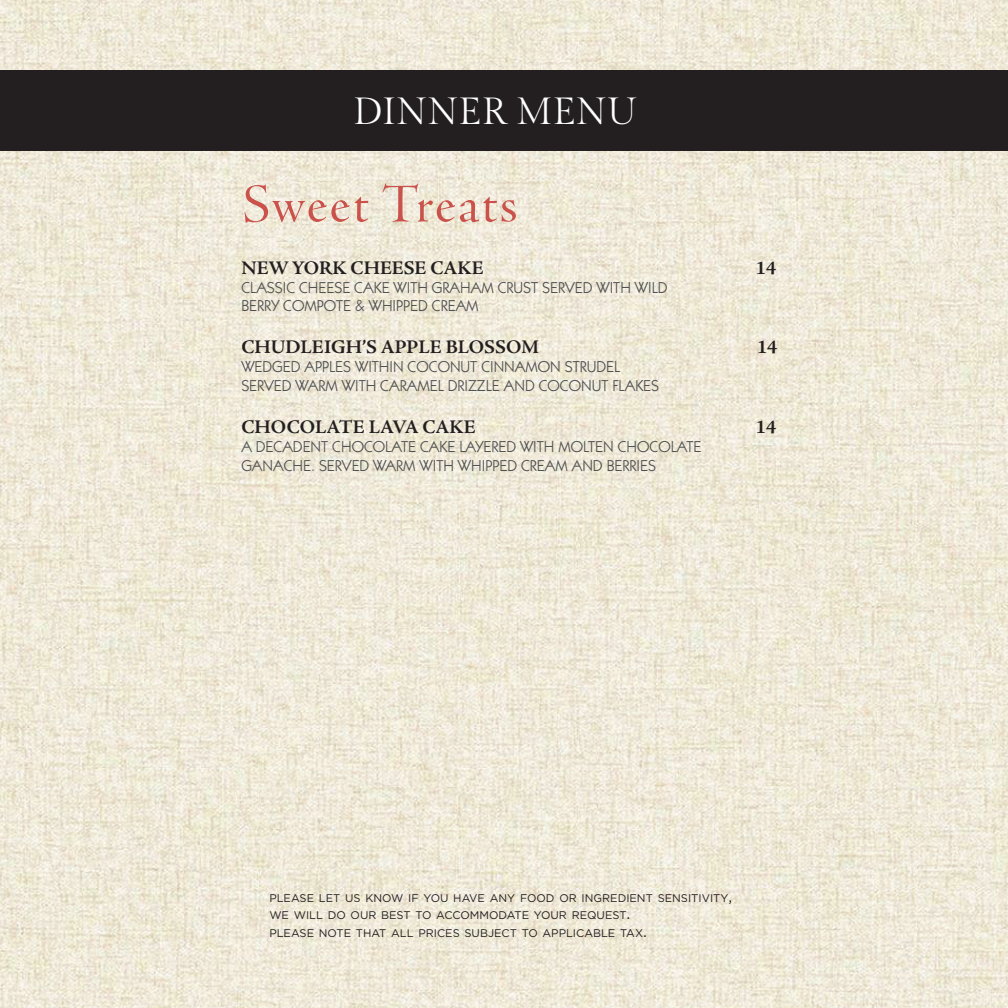
<style>
.page{position:relative;width:1008px;height:1008px;background:#fff}
.page>*{position:absolute;margin:0;border:0;box-sizing:border-box;transform-origin:0 0}
.t1{font:37.8px "Gilda Display";color:#fff}
.t2{font:700 19.43px "Adobe Jenson Pro";color:#231f20}
.t3{font:15.92px/19.1px "ITC Kabel Std";color:#4e4f50}
.t4{font:11.03px/17.2px "Gotham HTF";color:#231f20}
.s1{font-size:15.75px}
</style>
<div class="page">
<img style="left:0;top:0;width:1008px;height:1008px">
<svg style="left:244px;top:184px;width:124px;height:39px;background:#e8cec0"></svg>
<svg style="left:383px;top:183px;width:133px;height:39px;background:#e8cfc1"></svg>
<div style="left:0;top:70px;width:1008px;height:80px;background:#231f20"></div>
<h1 class="t1" style="left:353px;top:90px;width:285px">DINNER MENU</h1>
<p class="t2" style="left:241px;top:257px;width:244px">NEW YORK CHEESE CAKE</p>
<p class="t2" style="left:756px;top:257px;width:22px">14</p>
<p class="t3" style="left:241px;top:278px;width:428px;line-height:18.6px">CLASSIC CHEESE CAKE WITH GRAHAM CRUST SERVED WITH WILD<br>BERRY COMPOTE &amp; WHIPPED CREAM</p>
<p class="t2" style="left:241px;top:336px;width:299px">CHUDLEIGH’S APPLE BLOSSOM</p>
<p class="t2" style="left:757px;top:336px;width:22px">14</p>
<p class="t3" style="left:241px;top:357px;width:419px">WEDGED APPLES WITHIN COCONUT CINNAMON STRUDEL<br>SERVED WARM WITH CARAMEL DRIZZLE AND COCONUT FLAKES</p>
<p class="t2" style="left:241px;top:416px;width:236px">CHOCOLATE LAVA CAKE</p>
<p class="t2" style="left:756px;top:416px;width:22px">14</p>
<p class="t3" style="left:241px;top:437px;width:462px">A DECADENT CHOCOLATE CAKE LAYERED WITH MOLTEN CHOCOLATE<br>GANACHE. SERVED WARM WITH WHIPPED CREAM AND BERRIES</p>
<p class="t4" style="left:269px;top:890px;width:464px">PLEASE LET US KNOW IF YOU HAVE ANY FOOD OR INGREDIENT SENSITIVITY<span class="s1">,<br></span>WE WILL DO OUR BEST TO ACCOMMODATE YOUR REQUEST<span class="s1">.<br></span>PLEASE NOTE THAT ALL PRICES SUBJECT TO APPLICABLE TAX<span class="s1">.</span></p>
</div>
